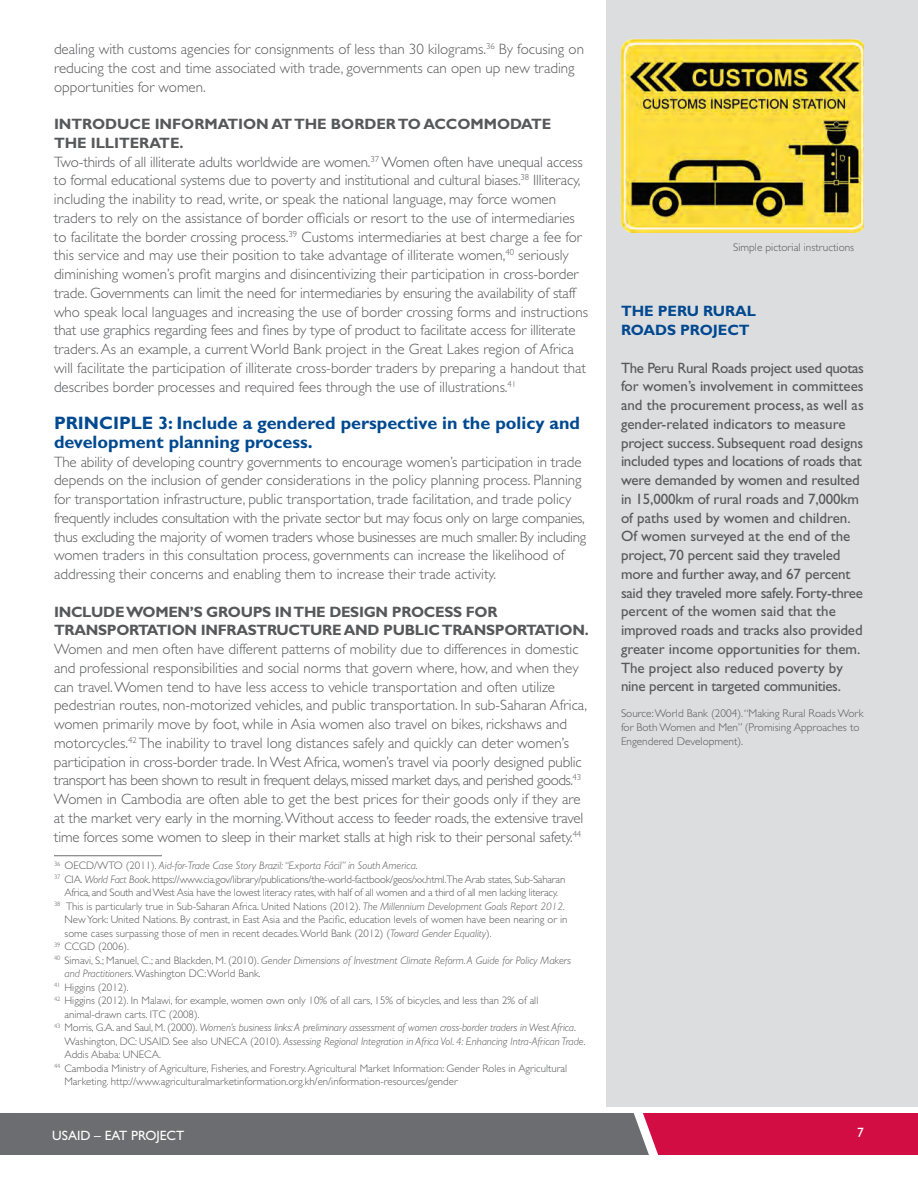
<style>
.page{position:relative;width:918px;height:1188px;background:#fff}
.page>*{position:absolute;margin:0;border:0;box-sizing:border-box;transform-origin:0 0}
.t1{font:700 18px/18.8px "Gill Sans Std";color:#014990}
.t2{font:300 15px/18.8px "Gill Sans Std";color:#57585a}
.t3{font:15px/18.8px "Gill Sans Std";letter-spacing:-.01em;color:#57585a}
.t4{font:700 15px/18.8px "Gill Sans Std";letter-spacing:-.02em;color:#57585a}
.t5{font:700 15px/18.8px "Gill Sans Std";letter-spacing:-.005em;color:#014990}
.t6{font:13.5px "Gill Sans Std";color:#fff}
.t7{font:300 11.25px/14.2px "Gill Sans Std";color:#57585a}
.t8{font:300 10.8px "Gill Sans Std";color:#57585a}
.t9{font:italic 300 10.8px "Gill Sans Std";color:#57585a}
.t10{font:300 10.8px "Gill Sans Std";letter-spacing:-.02em;color:#57585a}
.s1{font-weight:700}
.s2{font-style:normal}
.s3{font-style:italic}
</style>
<div class="page">
<svg style="left:14px;top:1113px;width:904px;height:42px;background:#8b5264"></svg>
<div style="left:0;top:1113px;width:14px;height:42px;background:#6c6d70"></div>
<hr style="left:54px;top:855px;width:108px;height:1px;background:#6c6d70">
<div style="left:606px;top:0;width:312px;height:1107px;background:#dcdddf"></div>
<img style="left:621px;top:39px;width:243px;height:193px">
<p class="t2" style="left:54px;top:40px;width:532px">dealing with customs agencies for consignments of less than 30 kilograms.<sup>36</sup> By focusing on reducing the cost and time associated with trade, governments can open up new trading opportunities for women.</p>
<p class="t4" style="left:54px;top:115px;width:152px">I NTRODUCE INFORMAT</p>
<p class="t4" style="left:238px;top:115px;width:190px">ION AT THE BORDER TO ACC</p>
<p class="t4" style="left:457px;top:115px;width:95px">OMMODAT E</p>
<p class="t4" style="left:54px;top:133px;width:97px">THE ILLITERAT</p>
<p class="t2" style="left:54px;top:134px;width:536px;text-indent:116px"><span class="s1">E.<br></span>Two-thirds of all illiterate adults worldwide are women.<sup>37</sup> Women often have unequal access to formal educational systems due to poverty and institutional and cultural biases.<sup>38</sup> Illiteracy, including the inability to read, write, or speak the national language, may force women traders to rely on the assistance of border officials or resort to the use of intermediaries to facilitate the border crossing process.<sup>39</sup> Customs intermediaries at best charge a fee for this service and may use their position to take advantage of illiterate women,<sup>40</sup> seriously diminishing women’s profit margins and disincentivizing their participation in cross-border trade. Governments can limit the need for intermediaries by ensuring the availability of staff who speak local languages and increasing the use of border crossing forms and instructions that use graphics regarding fees and fines by type of product to facilitate access for illiterate traders. As an example, a current World Bank project in the Great Lakes region of Africa will facilitate the participation of illiterate cross-border traders by preparing a handout that describes border processes and required fees through the use of illustrations.<sup>41</sup></p>
<p class="t1" style="left:54px;top:414px;width:528px">PRINC IPLE 3: I NCLUDE A GENDERED PERSPECTIVE IN THE POLICY AND<br>DEVELOPMENT PLANNING PROCESS.</p>
<p class="t2" style="left:54px;top:452px;width:534px">The ability of developing country governments to encourage women’s participation in trade depends on the inclusion of gender considerations in the policy planning process. Planning for transportation infrastructure, public transportation, trade facilitation, and trade policy frequently includes consultation with the private sector but may focus only on large companies, thus excluding the majority of women traders whose businesses are much smaller. By including women traders in this consultation process, governments can increase the likelihood of addressing their concerns and enabling them to increase their trade activity.</p>
<p class="t4" style="left:54px;top:602px;width:442px">I NCLUDE WOMEN’S GROUPS IN THE DESIGN PROCESS FOR<br>TRA</p>
<p class="t4" style="left:86px;top:621px;width:54px">NSPORTAT</p>
<p class="t4" style="left:167px;top:621px;width:287px">ION INFRASTRUCTURE AND PUBLIC TRA</p>
<p class="t4" style="left:474px;top:621px;width:54px">NSPORTAT</p>
<p class="t4" style="left:555px;top:621px;width:35px">ION.</p>
<p class="t2" style="left:54px;top:640px;width:535px">Women and men often have different patterns of mobility due to differences in domestic and professional responsibilities and social norms that govern where, how, and when they can travel. Women tend to have less access to vehicle transportation and often utilize pedestrian routes, non-motorized vehicles, and public transportation. In sub-Saharan Africa, women primarily move by foot, while in Asia women also travel on bikes, rickshaws and motorcycles.<sup>42</sup> The inability to travel long distances safely and quickly can deter women’s participation in cross-border trade. In West Africa, women’s travel via poorly designed public transport has been shown to result in frequent delays, missed market days, and perished goods.<sup>43<br></sup>Women in Cambodia are often able to get the best prices for their goods only if they are at the market very early in the morning. Without access to feeder roads, the extensive travel time forces some women to sleep in their market stalls at high risk to their personal safety.<sup>44</sup></p>
<p class="t9" style="left:54px;top:860px;width:365px"><sup>36</sup> <span class="s2">O ECD/WTO (2011).</span> Aid-for-Trade Case Story Brazil: “Exporta Fácil” in South America<span class="s2">.</span></p>
<p class="t10" style="left:54px;top:873px;width:513px"><sup>37</sup> CIA. <span class="s3">World Fact Book</span>. https://www.cia.gov/library/publications/the-world-factbook/geos/xx.html.The Arab states, Sub-Saharan</p>
<p class="t10" style="left:65px;top:887px;width:495px">Africa, and South and West Asia have the lowest literacy rates, with half of all women and a third of all men lacking literacy.</p>
<p class="t8" style="left:54px;top:900px;width:513px"><sup>38</sup> This is particularly true in Sub-Saharan Africa. United Nations (2012). <span class="s3">The Millennium Development Goals Report 2012.</span></p>
<p class="t8" style="left:65px;top:914px;width:504px">New York: United Nations. By contrast, in East Asia and the Pacific, education levels of women have been nearing or in</p>
<p class="t8" style="left:65px;top:927px;width:429px">some cases surpassing those of men in recent decades. World Bank (2012) (<span class="s3">Toward Gender Equality</span>).</p>
<p class="t8" style="left:54px;top:941px;width:77px"><sup>39</sup> CCGD (2006).</p>
<p class="t9" style="left:54px;top:954px;width:518px"><sup>40</sup> <span class="s2">Simavi, S.; Manuel, C.; and Blackden, M. (2010).</span> Gender Dimensions of Investment Climate Reform. A Guide for Policy Makers</p>
<p class="t8" style="left:64px;top:968px;width:198px"><span class="s3">and Practitioners</span>. Washington DC: World Bank.</p>
<p class="t8" style="left:54px;top:981px;width:76px"><sup>41</sup> Higgins (2012).</p>
<p class="t8" style="left:54px;top:995px;width:486px"><sup>42</sup> Higgins (2012). In Malawi, for example, women own only 10% of all cars, 15% of bicycles, and less than 2% of all</p>
<p class="t8" style="left:65px;top:1008px;width:137px">animal-drawn carts. ITC (2008).</p>
<p class="t9" style="left:54px;top:1022px;width:523px"><sup>43</sup> <span class="s2">Morris, G.A. and Saul, M. (2000).</span> Women’s business links: A preliminary assessment of women cross-border traders in West Africa<span class="s2">.</span></p>
<p class="t9" style="left:65px;top:1035px;width:523px"><span class="s2">Washington, DC: USAID. See also UNECA (2010).</span> Assessing Regional Integration in Africa Vol. 4: Enhancing Intra-African Trade<span class="s2">.</span></p>
<p class="t8" style="left:65px;top:1049px;width:98px">Addis Ababa: UNECA.</p>
<p class="t8" style="left:54px;top:1062px;width:515px"><sup>44</sup> Cambodia Ministry of Agriculture, Fisheries, and Forestry. Agricultural Market Information: Gender Roles in Agricultural</p>
<p class="t8" style="left:65px;top:1076px;width:395px">Marketing. http://www.agriculturalmarketinformation.org.kh/en/information-resources/gender</p>
<p class="t7" style="left:733px;top:241px;width:123px">Simple pictorial instructions</p>
<p class="t5" style="left:621px;top:302px;width:118px">THE PERU RURAL<br>ROADS PROJECT</p>
<p class="t3" style="left:621px;top:358px;width:244px">The Peru Rural Roads project used quotas for women’s involvement in committees and the procurement process, as well as gender-related indicators to measure project success. Subsequent road designs included types and locations of roads that were demanded by women and resulted in 15,000km of rural roads and 7,000km of paths used by women and children.<br>Of women surveyed at the end of the project, 70 percent said they traveled more and further away, and 67 percent said they traveled more safely. Forty-three percent of the women said that the improved roads and tracks also provided greater income opportunities for them.<br>The project also reduced poverty by nine percent in targeted communities.</p>
<p class="t7" style="left:621px;top:706px;width:244px">Source: World Bank (2004). “Making Rural Roads Work for Both Women and Men” (Promising Approaches to<br>Engendered Development).</p>
<p class="t6" style="left:52px;top:1128px;width:133px">USAID – EAT Project</p>
<p class="t6" style="left:857px;top:1125px;width:8px">7</p>
</div>
